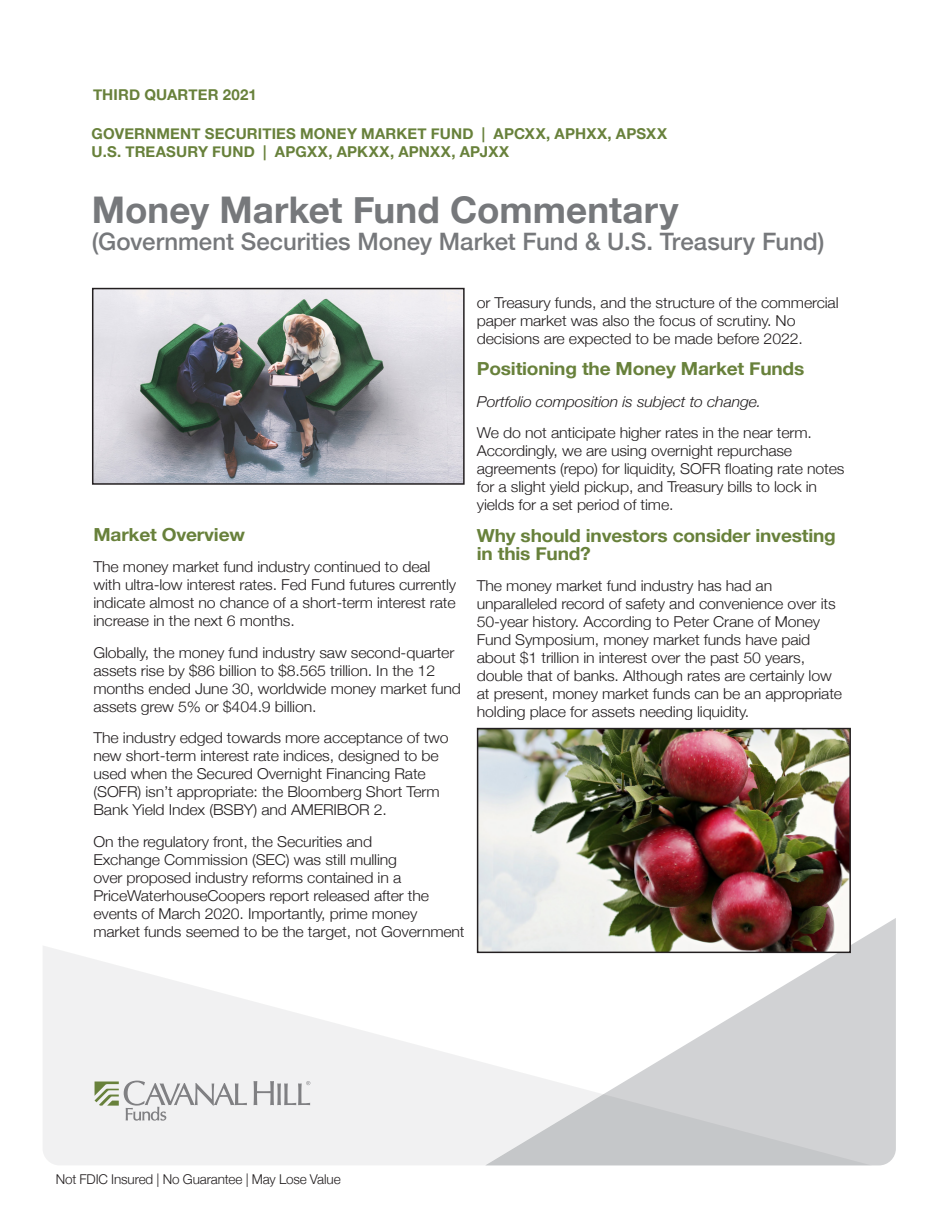
<style>
.page{position:relative;width:945px;height:1215px;background:#fff}
.page>*{position:absolute;margin:0;border:0;box-sizing:border-box;transform-origin:0 0}
.Main_Headline{font:700 36.75px "Helvetica Neue";color:#76787b}
.Main_Headline-2{font:500 24px "Helvetica Neue";color:#76787b}
.Body_Copy{font:700 18px/18px "Helvetica Neue";letter-spacing:-.01em;color:#68813b;scale:1.06 1}
.Body_Copy-2{font:300 15px/18px "Helvetica Neue";letter-spacing:-.01em;color:#231f20;scale:1.06 1}
.Product_Tag__Optiona{font:700 15px "Helvetica Neue";letter-spacing:.01em;color:#68813b}
.Body_Copy-3{font:italic 300 15px "Helvetica Neue";letter-spacing:-.01em;color:#231f20;scale:1.06 1}
.t1{font:300 13.5px "Helvetica Neue";letter-spacing:-.01em;color:#231f20}
</style>
<div class="page">
<svg style="left:43px;top:945px;width:442px;height:220px;fill:#f1f1f2"></svg>
<svg style="left:485px;top:918px;width:411px;height:247px"></svg>
<svg style="left:95px;top:1081px;width:215px;height:40px"></svg>
<img style="left:95px;top:291px;width:367px;height:191px">
<div style="left:92px;top:288px;width:373px;height:197px;border:2px solid #231f20"></div>
<img style="left:480px;top:731px;width:368px;height:219px">
<div style="left:477px;top:728px;width:374px;height:225px;border:2px solid #231f20"></div>
<p class="Product_Tag__Optiona" style="left:93px;top:83px;width:165px">THIRD QUARTER 2021</p>
<p class="Product_Tag__Optiona" style="left:92px;top:121px;width:577px">GOVERNMENT SECURITIES MONEY MARKET FUND | APCXX, APHXX, APSXX</p>
<p class="Product_Tag__Optiona" style="left:92px;top:139px;width:419px">U.S. TREASURY FUND | APGXX, APKXX, APNXX, APJXX</p>
<p class="Main_Headline" style="left:92px;top:181px;width:588px">Money Market Fund Commentary</p>
<p class="Main_Headline-2" style="left:92px;top:222px;width:734px">(Government Securities Money Market Fund &amp; U.S. Treasury Fund)</p>
<p class="Body_Copy" style="left:93px;top:526px;width:144px">Market Overview</p>
<p class="Body_Copy-2" style="left:93px;top:557px;width:344px">The money market fund industry continued to deal with ultra-low interest rates. Fed Fund futures currently indicate almost no chance of a short-term interest rate increase in the next 6 months.</p>
<p class="Body_Copy-2" style="left:93px;top:642px;width:348px">Globally, the money fund industry saw second-quarter assets rise by $86 billion to $8.565 trillion. In the 12 months ended June 30, worldwide money market fund assets grew 5% or $404.9 billion.</p>
<p class="Body_Copy-2" style="left:93px;top:728px;width:337px">The industry edged towards more acceptance of two new short-term interest rate indices, designed to be used when the Secured Overnight Financing Rate (SOFR) isn’t appropriate: the Bloomberg Short Term Bank Yield Index (BSBY) and AMERIBOR 2.</p>
<p class="Body_Copy-2" style="left:93px;top:831px;width:352px">On the regulatory front, the Securities and<br>Exchange Commission (SEC) was still mulling<br>over proposed industry reforms contained in a PriceWaterhouseCoopers report released after the events of March 2020. Importantly, prime money market funds seemed to be the target, not Government</p>
<p class="Body_Copy-2" style="left:477px;top:292px;width:343px">or Treasury funds, and the structure of the commercial paper market was also the focus of scrutiny. No decisions are expected to be made before 2022.</p>
<p class="Body_Copy" style="left:477px;top:360px;width:310px">Positioning the Money Market Funds</p>
<p class="Body_Copy-3" style="left:477px;top:390px;width:270px">Portfolio composition is subject to change.</p>
<p class="Body_Copy-2" style="left:477px;top:423px;width:348px">We do not anticipate higher rates in the near term.<br>Accordingly, we are using overnight repurchase agreements (repo) for liquidity, SOFR floating rate notes for a slight yield pickup, and Treasury bills to lock in yields for a set period of time.</p>
<p class="Body_Copy" style="left:477px;top:527px;width:340px">Why should investors consider investing in this Fund?</p>
<p class="Body_Copy-2" style="left:477px;top:576px;width:346px">The money market fund industry has had an unparalleled record of safety and convenience over its 50-year history. According to Peter Crane of Money Fund Symposium, money market funds have paid about $1 trillion in interest over the past 50 years, double that of banks. Although rates are certainly low at present, money market funds can be an appropriate holding place for assets needing liquidity.</p>
<p class="t1" style="left:56px;top:1168px;width:286px">Not FDIC Insured | No Guarantee | May Lose Value</p>
</div>
